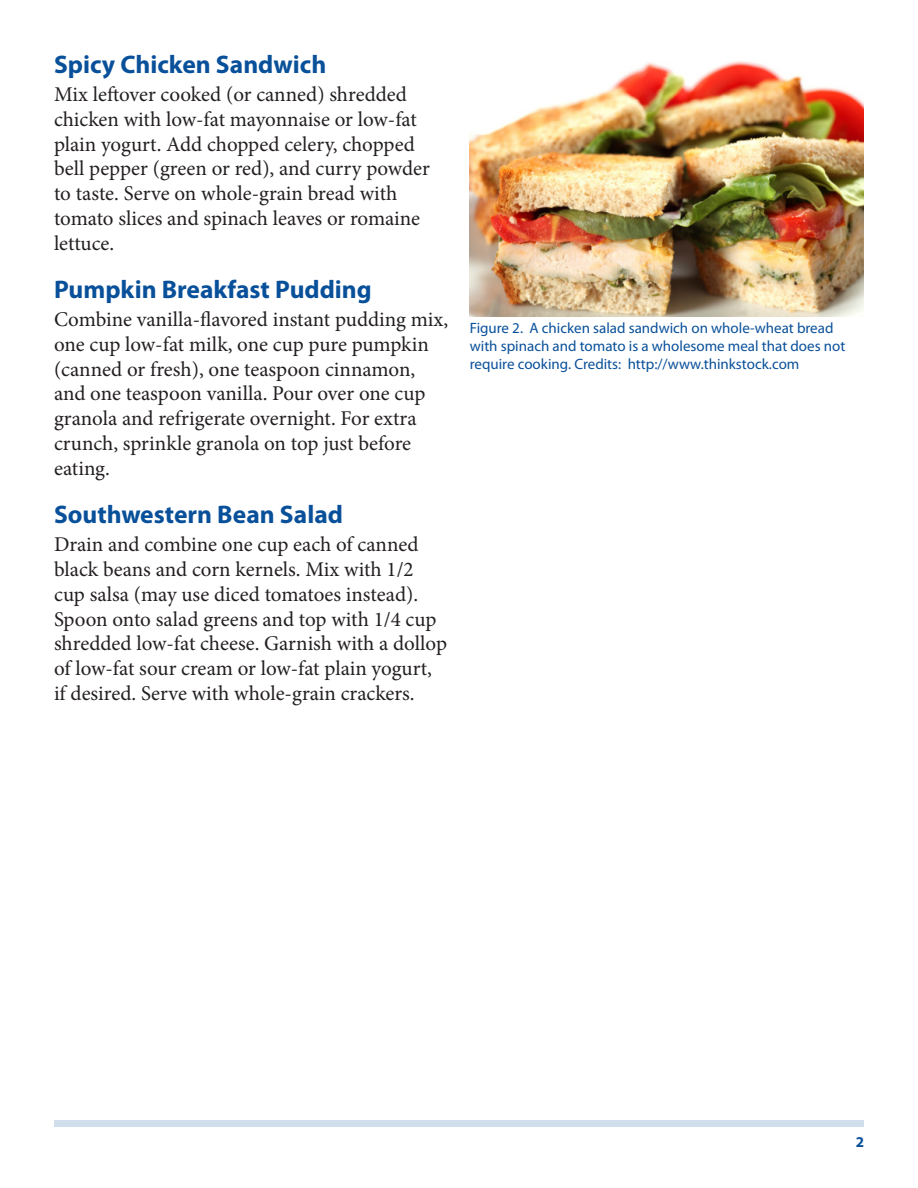
<style>
.page{position:relative;width:918px;height:1188px;background:#fff}
.page>*{position:absolute;margin:0;border:0;box-sizing:border-box;transform-origin:0 0}
.SectionHeading0{font:700 25.5px "Myriad Pro";color:#09509a}
.Paragraph{font:21px/24.8px "Minion Pro";color:#231f20}
.FigureCaption{font:15px/18px "Myriad Pro";color:#09509a}
.PageNumber{font:700 15px "Myriad Pro";color:#09509a}
</style>
<div class="page">
<div style="left:54px;top:1120px;width:810px;height:7px;background:#d0dfeb"></div>
<img style="left:470px;top:61px;width:394px;height:256px">
<p class="SectionHeading0" style="left:54px;top:48px;width:274px">Spicy Chicken Sandwich</p>
<p class="Paragraph" style="left:54px;top:82px;width:377px">Mix leftover cooked (or canned) shredded chicken with low-fat mayonnaise or low-fat plain yogurt. Add chopped celery, chopped bell pepper (green or red), and curry powder to taste. Serve on whole-grain bread with tomato slices and spinach leaves or romaine lettuce.</p>
<p class="SectionHeading0" style="left:54px;top:273px;width:319px">Pumpkin Breakfast Pudding</p>
<p class="Paragraph" style="left:54px;top:307px;width:396px">Combine vanilla-flavored instant pudding mix, one cup low-fat milk, one cup pure pumpkin (canned or fresh), one teaspoon cinnamon, and one teaspoon vanilla. Pour over one cup granola and refrigerate overnight. For extra crunch, sprinkle granola on top just before eating.</p>
<p class="SectionHeading0" style="left:54px;top:498px;width:291px">Southwestern Bean Salad</p>
<p class="Paragraph" style="left:54px;top:532px;width:395px">Drain and combine one cup each of canned black beans and corn kernels. Mix with 1/2 cup salsa (may use diced tomatoes instead).<br>Spoon onto salad greens and top with 1/4 cup shredded low-fat cheese. Garnish with a dollop of low-fat sour cream or low-fat plain yogurt, if desired. Serve with whole-grain crackers.</p>
<p class="FigureCaption" style="left:470px;top:319px;width:377px">Figure 2. A chicken salad sandwich on whole-wheat bread with spinach and tomato is a wholesome meal that does not require cooking. Credits: http://www.thinkstock.com</p>
<p class="PageNumber" style="left:856px;top:1133px;width:10px">2</p>
</div>
